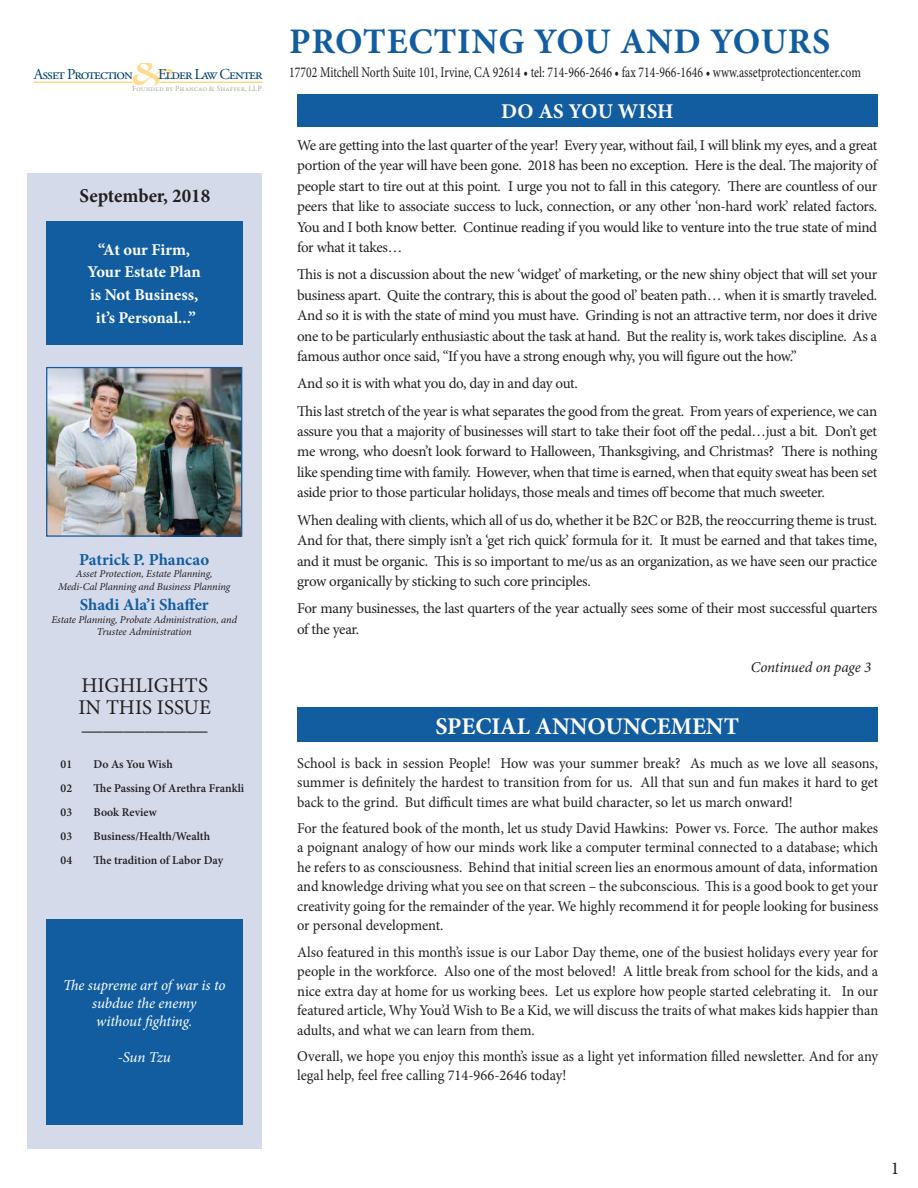
<style>
.page{position:relative;width:918px;height:1188px;background:#fff}
.page>*{position:absolute;margin:0;border:0;box-sizing:border-box;transform-origin:0 0}
.t1{font:700 36px "Minion Pro";letter-spacing:.02em;color:#125da0}
.t2{font:30.6px "Matura MT Script Capitals";color:#ffdb8e}
.t3{font:700 24px "Minion Pro";color:#fff}
.t4{font:21px/22.2px "Minion Pro";color:#231f20}
.t5{font:700 21px "Minion Pro";color:#fff}
.t6{font:700 19.65px "Minion Pro";color:#231f20}
.t7{font:18px "Minion Pro";color:#231f20}
.t8{font:700 16.8px "Minion Pro";color:#125da0}
.t9{font:700 16.5px/22.8px "Minion Pro";letter-spacing:-.005em;color:#fff;text-align:center}
.t10{font:15.15px "Adobe Garamond Pro";letter-spacing:-.06em;color:#00426b}
.t11{font:15px/20.4px "Minion Pro";letter-spacing:-.015em;color:#231f20;text-align:justify}
.t12{font:15px/19.5px "Minion Pro";letter-spacing:-.015em;color:#231f20;text-align:justify;scale:.96 1}
.t13{font:15px "Minion Pro";letter-spacing:-.015em;color:#231f20;scale:.78 1}
.t14{font:italic 15px/18px "Minion Pro";letter-spacing:-.01em;color:#fff;text-align:center}
.t15{font:italic 15px "Minion Pro";letter-spacing:-.01em;color:#231f20}
.t16{font:600 12px "Minion Pro";color:#231f20}
.t17{font:italic 10.5px/12.6px "Minion Pro";letter-spacing:-.01em;color:#231f20;text-align:center}
.t18{font:7.95px "Garamond Premr Pro";color:#aaabaf}
</style>
<div class="page">
<div style="left:27px;top:173px;width:235px;height:976px;background:#d5daeb"></div>
<div style="left:46px;top:919px;width:196px;height:206px;background:#125da0"></div>
<img style="left:48px;top:369px;width:192px;height:166px">
<div style="left:46px;top:367px;width:196px;height:170px;border:1px solid #125da0"></div>
<div style="left:297px;top:94px;width:580px;height:33px;background:#125da0"></div>
<hr style="left:160px;top:82px;width:102px;height:1px;background:#ffc746">
<hr style="left:34px;top:82px;width:98px;height:1px;background:#ffc746">
<div style="left:46px;top:221px;width:196px;height:123px;background:#125da0"></div>
<div style="left:297px;top:708px;width:580px;height:34px;background:#125da0"></div>
<h2 class="t2" style="left:132px;top:51px;width:43px">&amp;</h2>
<p class="t18" style="left:132px;top:84px;width:131px">Founded by Phancao &amp; Shaffer, LLP</p>
<p class="t10" style="left:34px;top:65px;width:100px">Asset Protection</p>
<p class="t10" style="left:158px;top:65px;width:106px">Elder Law Center</p>
<h3 class="t6" style="left:80px;top:182px;width:132px">September, 2018</h3>
<p class="t9" style="left:87px;top:238px;width:115px">“At our Firm,<br>Your Estate Plan is Not Business, it’s Personal...”</p>
<p class="t8" style="left:79px;top:548px;width:131px">Patrick P. Phancao</p>
<p class="t17" style="left:58px;top:568px;width:174px">Asset Protection, Estate Planning,<br>Medi-Cal Planning and Business Planning</p>
<p class="t8" style="left:80px;top:593px;width:130px">Shadi Ala’i Shaffer</p>
<p class="t17" style="left:51px;top:613px;width:187px">Estate Planning, Probate Administration, and<br>Trustee Administration</p>
<h3 class="t4" style="left:78px;top:674px;width:134px">HIGHLIGHTS<br>IN THIS ISSUE</h3>
<h3 class="t4" style="left:82px;top:712px;width:128px">____________</h3>
<p class="t16" style="left:61px;top:756px;width:13px">01</p>
<p class="t16" style="left:94px;top:756px;width:81px">Do As You Wish</p>
<p class="t16" style="left:61px;top:780px;width:13px">02</p>
<p class="t16" style="left:94px;top:780px;width:152px">The Passing Of Arethra Frankli</p>
<p class="t16" style="left:61px;top:804px;width:13px">03</p>
<p class="t16" style="left:94px;top:804px;width:65px">Book Review</p>
<p class="t16" style="left:61px;top:828px;width:13px">03</p>
<p class="t16" style="left:94px;top:828px;width:118px">Business/Health/Wealth</p>
<p class="t16" style="left:61px;top:852px;width:13px">04</p>
<p class="t16" style="left:94px;top:852px;width:131px">The tradition of Labor Day</p>
<p class="t14" style="left:63px;top:976px;width:164px">The supreme art of war is to subdue the enemy<br>without fighting.</p>
<p class="t14" style="left:118px;top:1048px;width:55px">-Sun Tzu</p>
<h1 class="t1" style="left:289px;top:16px;width:543px">PROTECTING YOU AND YOURS</h1>
<p class="t13" style="left:289px;top:62px;width:734px">17702 Mitchell North Suite 101, Irvine, CA 92614 • tel: 714-966-2646 • fax 714-966-1646 • www.assetprotectioncenter.com</p>
<h3 class="t5" style="left:501px;top:97px;width:174px">DO AS YOU WISH</h3>
<p class="t11" style="left:297px;top:135px;width:582px">We are getting into the last quarter of the year! Every year, without fail, I will blink my eyes, and a great portion of the year will have been gone. 2018 has been no exception. Here is the deal. The majority of people start to tire out at this point. I urge you not to fall in this category. There are countless of our peers that like to associate success to luck, connection, or any other ‘non-hard work’ related factors.<br>You and I both know better. Continue reading if you would like to venture into the true state of mind for what it takes…</p>
<p class="t11" style="left:297px;top:264px;width:582px">This is not a discussion about the new ‘widget’ of marketing, or the new shiny object that will set your business apart. Quite the contrary, this is about the good ol’ beaten path… when it is smartly traveled.<br>And so it is with the state of mind you must have. Grinding is not an attractive term, nor does it drive one to be particularly enthusiastic about the task at hand. But the reality is, work takes discipline. As a famous author once said, “If you have a strong enough why, you will figure out the how.”</p>
<p class="t11" style="left:297px;top:370px;width:582px;line-height:27.2px">And so it is with what you do, day in and day out.<br>This last stretch of the year is what separates the good from the great. From years of experience, we can</p>
<p class="t11" style="left:297px;top:421px;width:582px">assure you that a majority of businesses will start to take their foot off the pedal…just a bit. Don’t get me wrong, who doesn’t look forward to Halloween, Thanksgiving, and Christmas? There is nothing like spending time with family. However, when that time is earned, when that equity sweat has been set aside prior to those particular holidays, those meals and times off become that much sweeter.</p>
<p class="t11" style="left:297px;top:510px;width:582px">When dealing with clients, which all of us do, whether it be B2C or B2B, the reoccurring theme is trust.<br>And for that, there simply isn’t a ‘get rich quick’ formula for it. It must be earned and that takes time, and it must be organic. This is so important to me/us as an organization, as we have seen our practice grow organically by sticking to such core principles.</p>
<p class="t11" style="left:297px;top:598px;width:582px">For many businesses, the last quarters of the year actually sees some of their most successful quarters of the year.</p>
<p class="t15" style="left:751px;top:657px;width:122px">Continued on page 3</p>
<h3 class="t3" style="left:435px;top:709px;width:305px">SPECIAL ANNOUNCEMENT</h3>
<p class="t12" style="left:297px;top:753px;width:607px">School is back in session People! How was your summer break? As much as we love all seasons, summer is definitely the hardest to transition from for us. All that sun and fun makes it hard to get back to the grind. But difficult times are what build character, so let us march onward!</p>
<p class="t12" style="left:297px;top:818px;width:607px">For the featured book of the month, let us study David Hawkins: Power vs. Force. The author makes a poignant analogy of how our minds work like a computer terminal connected to a database; which he refers to as consciousness. Behind that initial screen lies an enormous amount of data, information and knowledge driving what you see on that screen – the subconscious. This is a good book to get your creativity going for the remainder of the year. We highly recommend it for people looking for business or personal development.</p>
<p class="t12" style="left:297px;top:942px;width:607px">Also featured in this month’s issue is our Labor Day theme, one of the busiest holidays every year for people in the workforce. Also one of the most beloved! A little break from school for the kids, and a nice extra day at home for us working bees. Let us explore how people started celebrating it. In our featured article, Why You’d Wish to Be a Kid, we will discuss the traits of what makes kids happier than adults, and what we can learn from them.</p>
<p class="t12" style="left:297px;top:1046px;width:607px">Overall, we hope you enjoy this month’s issue as a light yet information filled newsletter. And for any legal help, feel free calling 714-966-2646 today!</p>
<p class="t7" style="left:891px;top:1156px;width:10px">1</p>
</div>
